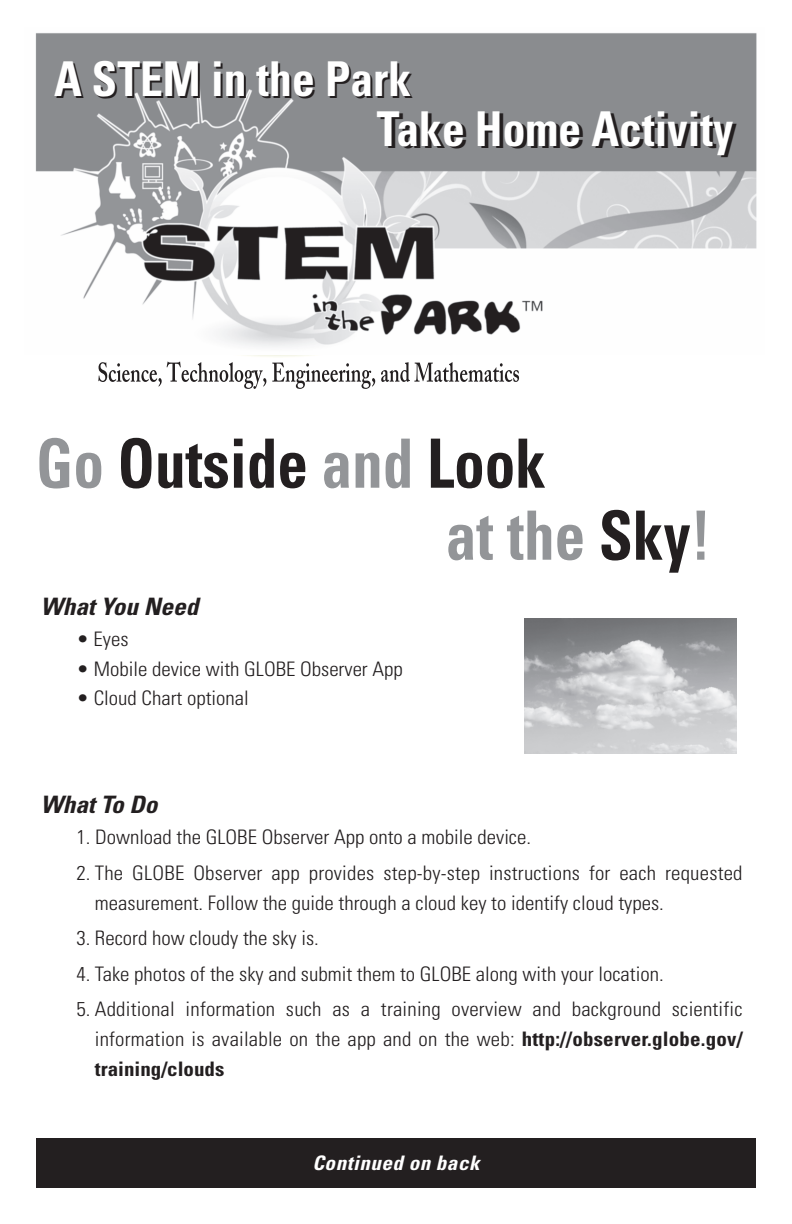
<style>
.page{position:relative;width:792px;height:1224px;background:#fff}
.page>*{position:absolute;margin:0;border:0;box-sizing:border-box;transform-origin:0 0}
.t1{font:700 condensed 68px/72px "Univers LT Std";color:#231f20;scale:.9 1}
.t2{font:700 condensed 48px/50px "Univers LT Std";color:#fff;scale:.95 1}
.t3{font:italic 700 condensed 24px "Univers LT Std";color:#231f20;scale:1.05 1}
.t4{font:300 condensed 20px/30px "Univers LT Std";color:#231f20;scale:1.05 1}
.t5{font:italic 700 condensed 20px "Univers LT Std";letter-spacing:.025em;color:#fff;scale:1.05 1}
.s1{color:#939598}
.s2{font-weight:700}
</style>
<div class="page">
<img style="left:35px;top:33px;width:722px;height:314px">
<img style="left:525px;top:619px;width:212px;height:135px">
<div style="left:36px;top:1139px;width:720px;height:49px;background:#231f20"></div>
<svg style="left:98px;top:356px;width:277px;height:33px"></svg>
<svg style="left:381px;top:362px;width:138px;height:20px"></svg>
<h2 class="t2" style="left:377px;top:58px;width:377px;text-indent:-323px">A STEM in the Park<br>Take Home Activity</h2>
<h1 class="t1" style="left:446px;top:433px;width:296px;text-indent:-410px"><span class="s1">Go</span> Outside <span class="s1">and</span> Look<br><span class="s1">at the</span> Sky<span class="s1">!</span></h1>
<p class="t3" style="left:40px;top:598px;width:152px">What You Need</p>
<p class="t4" style="left:76px;top:626px;width:51px">• Eyes</p>
<p class="t4" style="left:76px;top:655px;width:312px">• Mobile device with GLOBE Observer App</p>
<p class="t4" style="left:76px;top:685px;width:166px">• Cloud Chart optional</p>
<p class="t3" style="left:40px;top:796px;width:113px">What To Do</p>
<p class="t4" style="left:76px;top:824px;width:435px">1. Download the GLOBE Observer App onto a mobile device.</p>
<p class="t4" style="left:95px;top:859px;width:618px;text-indent:-18px">2. The GLOBE Observer app provides step-by-step instructions for each requested measurement. Follow the guide through a cloud key to identify cloud types.</p>
<p class="t4" style="left:76px;top:925px;width:233px">3. Record how cloudy the sky is.</p>
<p class="t4" style="left:76px;top:960px;width:561px">4. Take photos of the sky and submit them to GLOBE along with your location.</p>
<p class="t4" style="left:95px;top:996px;width:618px;text-align:justify;text-indent:-18px">5. Additional information such as a training overview and background scientific information is available on the app and on the web: <span class="s2">http://observer.globe.gov/ training/clouds</span></p>
<p class="t5" style="left:312px;top:1156px;width:161px">Continued on back</p>
</div>
